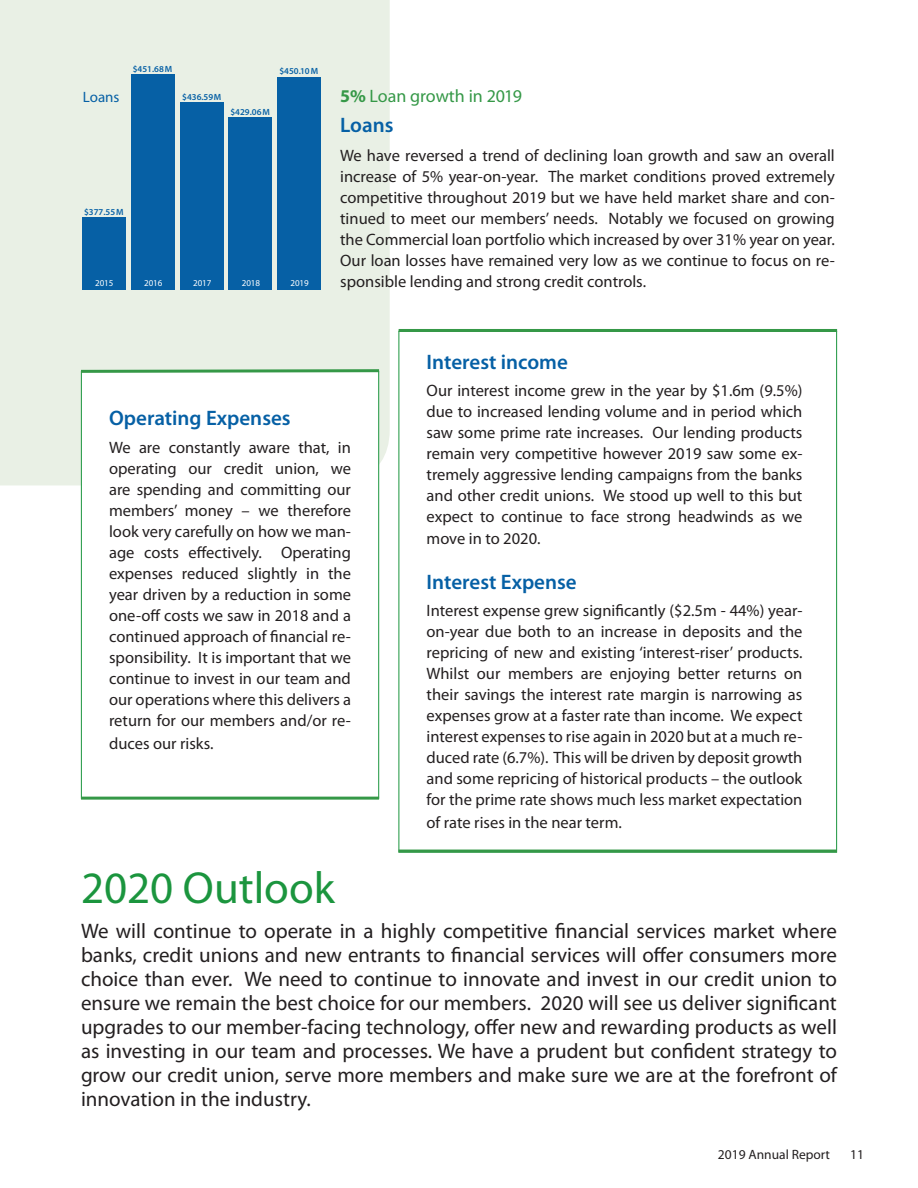
<style>
.page{position:relative;width:918px;height:1188px;background:#fff}
.page>*{position:absolute;margin:0;border:0;box-sizing:border-box;transform-origin:0 0}
.t1{font:45px "Myriad Pro";color:#1b953e}
.t2{font:21px/24px "Myriad Pro";color:#231f20;text-align:justify}
.t3{font:600 21px "Myriad Pro";color:#0660a5}
.t4{font:18px "Myriad Pro";letter-spacing:-.005em;color:#359847}
.t5{font:16.5px/21px "Myriad Pro";color:#231f20;text-align:justify}
.t6{font:15px "Myriad Pro";color:#0660a5}
.t7{font:13.5px "Myriad Pro";color:#231f20}
.t8{font:600 9px "Myriad Pro";color:#0660a5}
.t9{font:9px "Myriad Pro";color:#fff}
.s1{font-weight:700}
</style>
<div class="page">
<div style="left:0;top:0;width:390px;height:485px;background:#e9f0e5"></div>
<div style="left:82px;top:108px;width:215px;height:182px;background:#e9f0e5"></div>
<div style="left:82px;top:218px;width:44px;height:72px;background:#0660a5"></div>
<div style="left:131px;top:74px;width:43px;height:216px;background:#0660a5"></div>
<div style="left:180px;top:103px;width:43px;height:187px;background:#0660a5"></div>
<div style="left:228px;top:118px;width:44px;height:172px;background:#0660a5"></div>
<div style="left:277px;top:77px;width:44px;height:213px;background:#0660a5"></div>
<div style="left:81px;top:371px;width:298px;height:428px;background:#fff;border:1px solid #1b953e"></div>
<svg style="left:78px;top:368px;width:304px;height:6px"></svg>
<hr style="left:81px;top:797px;width:298px;height:3px;background:#359847">
<hr style="left:399px;top:329px;width:438px;height:3px;background:#359847">
<hr style="left:399px;top:850px;width:438px;height:3px;background:#359847">
<p class="t6" style="left:83px;top:88px;width:38px">Loans</p>
<p class="t8" style="left:133px;top:63px;width:41px">$451.68 M</p>
<p class="t8" style="left:182px;top:91px;width:40px">$436.59 M</p>
<p class="t8" style="left:231px;top:107px;width:41px">$429.06 M</p>
<p class="t8" style="left:279px;top:66px;width:40px">$450.10 M</p>
<p class="t8" style="left:84px;top:206px;width:41px">$377.55 M</p>
<p class="t9" style="left:95px;top:277px;width:20px">2015</p>
<p class="t9" style="left:144px;top:277px;width:20px">2016</p>
<p class="t9" style="left:193px;top:277px;width:20px">2017</p>
<p class="t9" style="left:242px;top:277px;width:20px">2018</p>
<p class="t9" style="left:291px;top:277px;width:20px">2019</p>
<p class="t4" style="left:340px;top:85px;width:183px"><span class="s1">5%</span> Loan growth in 2019</p>
<p class="t3" style="left:340px;top:112px;width:55px">Loans</p>
<p class="t5" style="left:340px;top:145px;width:496px">We have reversed a trend of declining loan growth and saw an overall increase of 5% year-on-year. The market conditions proved extremely competitive throughout 2019 but we have held market share and con&shy;tinued to meet our members’ needs. Notably we focused on growing the Commercial loan portfolio which increased by over 31% year on year.<br>Our loan losses have remained very low as we continue to focus on re&shy;sponsible lending and strong credit controls.</p>
<p class="t3" style="left:109px;top:404px;width:183px">Operating Expenses</p>
<p class="t5" style="left:109px;top:437px;width:243px">We are constantly aware that, in operating our credit union, we are spending and committing our members’ money – we therefore look very carefully on how we man&shy;age costs effectively. Operating expenses reduced slightly in the year driven by a reduction in some one-off costs we saw in 2018 and a continued approach of financial re&shy;sponsibility. It is important that we continue to invest in our team and our operations where this delivers a return for our members and/or re-</p>
<p class="t5" style="left:109px;top:732px;width:106px">duces our risks.</p>
<p class="t3" style="left:427px;top:348px;width:143px">Interest income</p>
<p class="t5" style="left:427px;top:379px;width:377px">Our interest income grew in the year by $1.6m (9.5%) due to increased lending volume and in period which saw some prime rate increases. Our lending products remain very competitive however 2019 saw some ex&shy;tremely aggressive lending campaigns from the banks and other credit unions. We stood up well to this but expect to continue to face strong headwinds as we</p>
<p class="t5" style="left:427px;top:528px;width:115px">move in to 2020.</p>
<p class="t3" style="left:427px;top:569px;width:152px">Interest Expense</p>
<p class="t5" style="left:427px;top:600px;width:377px">Interest expense grew significantly ($2.5m - 44%) year&shy;on-year due both to an increase in deposits and the repricing of new and existing ‘interest-riser’ products.<br>Whilst our members are enjoying better returns on their savings the interest rate margin is narrowing as expenses grow at a faster rate than income. We expect interest expenses to rise again in 2020 but at a much re&shy;duced rate (6.7%). This will be driven by deposit growth and some repricing of historical products – the outlook for the prime rate shows much less market expectation</p>
<p class="t5" style="left:427px;top:811px;width:197px">of rate rises in the near term.</p>
<p class="t1" style="left:81px;top:860px;width:255px">2020 Outlook</p>
<p class="t2" style="left:81px;top:918px;width:758px">We will continue to operate in a highly competitive financial services market where banks, credit unions and new entrants to financial services will offer consumers more choice than ever. We need to continue to innovate and invest in our credit union to ensure we remain the best choice for our members. 2020 will see us deliver significant upgrades to our member-facing technology, offer new and rewarding products as well as investing in our team and processes. We have a prudent but confident strategy to grow our credit union, serve more members and make sure we are at the forefront of innovation in the industry.</p>
<p class="t7" style="left:718px;top:1146px;width:114px">2019 Annual Report</p>
<p class="t7" style="left:850px;top:1146px;width:15px">11</p>
</div>
